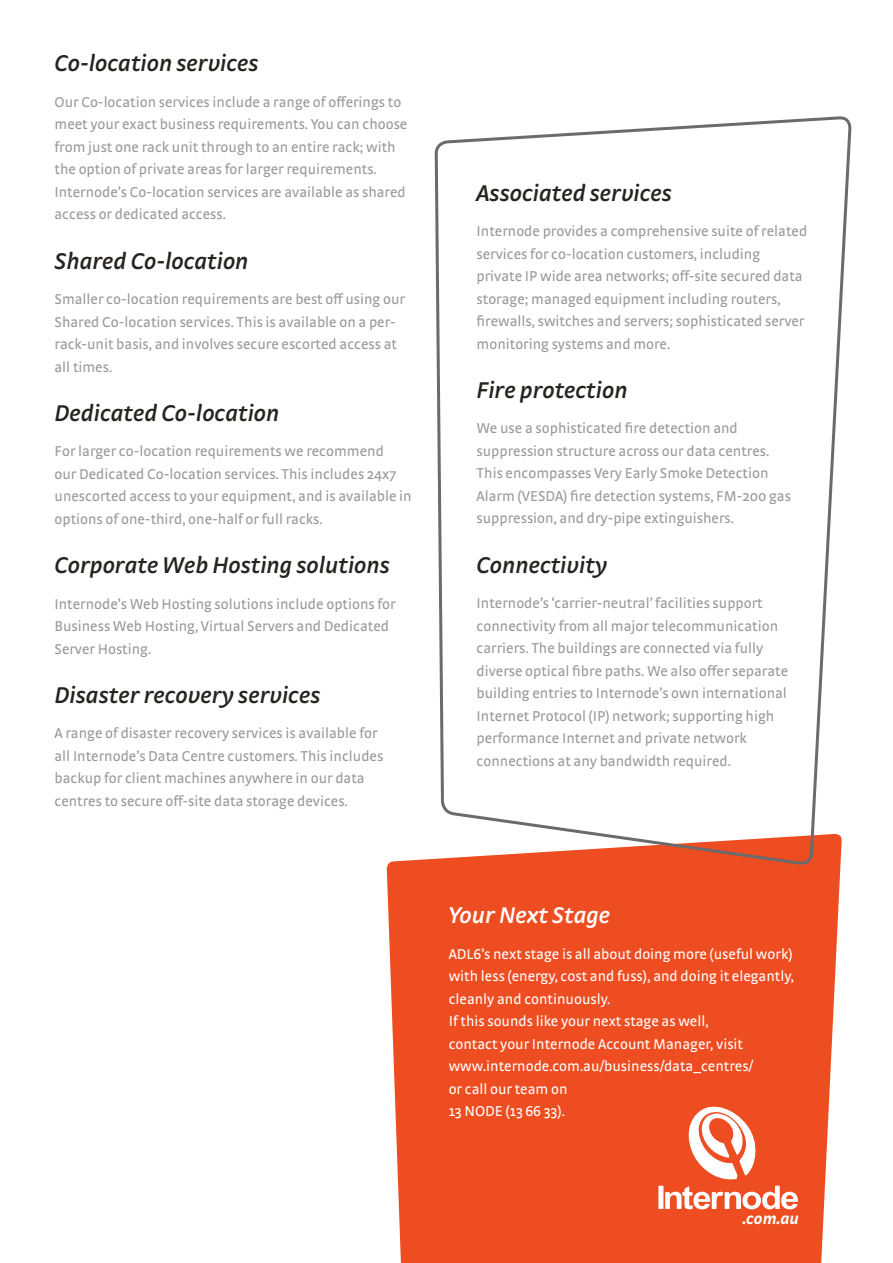
<style>
.page{position:relative;width:893px;height:1263px;background:#fff}
.page>*{position:absolute;margin:0;border:0;box-sizing:border-box;transform-origin:0 0}
.t1{font:italic 600 24px "Strada";color:#27231f}
.t2{font:italic 600 24px "Strada";color:#fff}
.t3{font:italic 700 16.65px "Strada TF";color:#fff}
.t4{font:15px/22.5px "Strada";color:#98999b}
.t5{font:15px/22.5px "Strada";color:#fff}
</style>
<div class="page">
<div style="left:386px;top:858px;width:455px;height:405px;background:#ee4d21"></div>
<div style="left:658px;top:1186px;width:5px;height:23px;background:#fff"></div>
<svg style="left:665px;top:1101px;width:133px;height:108px"></svg>
<svg style="left:436px;top:116px;width:416px;height:750px"></svg>
<h1 class="t1" style="left:55px;top:49px;width:206px">Co-location services</h1>
<p class="t4" style="left:55px;top:90px;width:354px">Our Co-location services include a range of offerings to meet your exact business requirements. You can choose from just one rack unit through to an entire rack; with the option of private areas for larger requirements.<br>Internode’s Co-location services are available as shared access or dedicated access.</p>
<h1 class="t1" style="left:55px;top:247px;width:196px">Shared Co-location</h1>
<p class="t4" style="left:55px;top:288px;width:352px">Smaller co-location requirements are best off using our Shared Co-location services. This is available on a per&shy;rack-unit basis, and involves secure escorted access at all times.</p>
<h1 class="t1" style="left:55px;top:399px;width:226px">Dedicated Co-location</h1>
<p class="t4" style="left:55px;top:440px;width:359px">For larger co-location requirements we recommend<br>our Dedicated Co-location services. This includes 24x7 unescorted access to your equipment, and is available in options of one-third, one-half or full racks.</p>
<h1 class="t1" style="left:55px;top:551px;width:337px">Corporate Web Hosting solutions</h1>
<p class="t4" style="left:55px;top:592px;width:343px">Internode’s Web Hosting solutions include options for<br>Business Web Hosting, Virtual Servers and Dedicated<br>Server Hosting.</p>
<h1 class="t1" style="left:55px;top:681px;width:267px">Disaster recovery services</h1>
<p class="t4" style="left:55px;top:722px;width:330px">A range of disaster recovery services is available for all Internode’s Data Centre customers. This includes backup for client machines anywhere in our data centres to secure off-site data storage devices.</p>
<h1 class="t1" style="left:477px;top:179px;width:197px">Associated services</h1>
<p class="t4" style="left:477px;top:220px;width:332px">Internode provides a comprehensive suite of related services for co-location customers, including private IP wide area networks; off-site secured data storage; managed equipment including routers, firewalls, switches and servers; sophisticated server monitoring systems and more.</p>
<h1 class="t1" style="left:477px;top:376px;width:153px">Fire protection</h1>
<p class="t4" style="left:477px;top:417px;width:316px">We use a sophisticated fire detection and suppression structure across our data centres.<br>This encompasses Very Early Smoke Detection Alarm (VESDA) fire detection systems, FM-200 gas suppression, and dry-pipe extinguishers.</p>
<h1 class="t1" style="left:477px;top:551px;width:132px">Connectivity</h1>
<p class="t4" style="left:477px;top:592px;width:313px">Internode’s ‘carrier-neutral’ facilities support connectivity from all major telecommunication carriers. The buildings are connected via fully diverse optical fibre paths. We also offer separate building entries to Internode’s own international Internet Protocol (IP) network; supporting high performance Internet and private network connections at any bandwidth required.</p>
<h1 class="t2" style="left:449px;top:901px;width:163px">Your Next Stage</h1>
<p class="t5" style="left:449px;top:942px;width:347px">ADL6’s next stage is all about doing more (useful work) with less (energy, cost and fuss), and doing it elegantly, cleanly and continuously.<br>If this sounds like your next stage as well,<br>contact your Internode Account Manager, visit www.internode.com.au/business/data_centres/<br>or call our team on<br>13 NODE (13 66 33).</p>
<p class="t3" style="left:742px;top:1208px;width:58px">.com.au</p>
</div>
